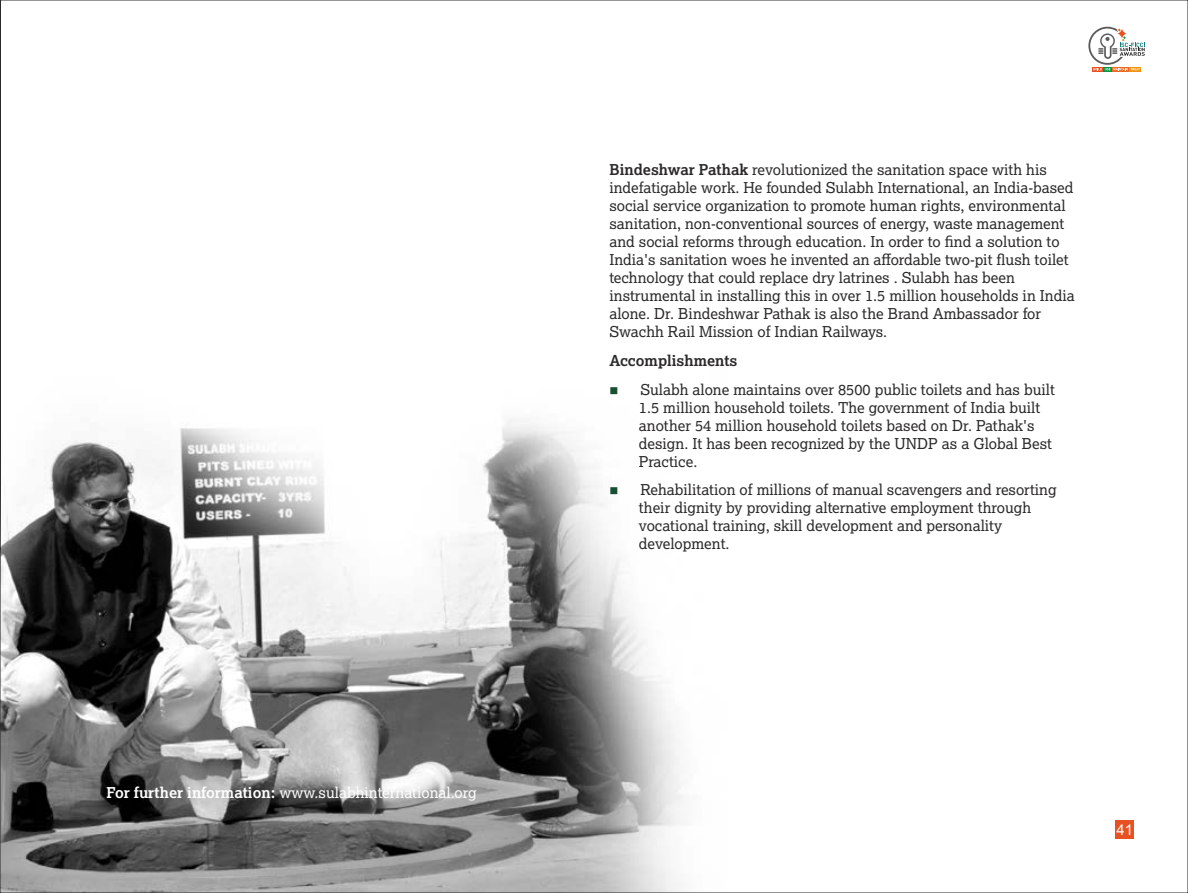
<style>
.page{position:relative;width:1188px;height:893px;background:#fff}
.page>*{position:absolute;margin:0;border:0;box-sizing:border-box;transform-origin:0 0}
.t1{font:15px/18px "Lexia";color:#2b2a29}
.t2{font:15px "Lexia";color:#fefefe}
.t3{font:700 15px "Lexia";color:#2b2a29}
.t4{font:15px "Arial";color:#fefefe}
.s1{font-weight:700}
.s2{color:#164f32}
</style>
<div class="page">
<img style="left:2px;top:419px;width:681px;height:472px">
<svg style="left:1088px;top:27px;width:57px;height:44px"></svg>
<div style="left:1116px;top:821px;width:18px;height:18px;background:#e85222"></div>
<p class="t2" style="left:107px;top:786px;width:372px"><span class="s1">For further information:</span> www.sulabhinternational.org</p>
<p class="t1" style="left:609px;top:162px;width:467px"><span class="s1">Bindeshwar Pathak</span> revolutionized the sanitation space with his indefatigable work. He founded Sulabh International, an India-based social service organization to promote human rights, environmental sanitation, non-conventional sources of energy, waste management and social reforms through education. In order to find a solution to India's sanitation woes he invented an affordable two-pit flush toilet technology that could replace dry latrines . Sulabh has been instrumental in installing this in over 1.5 million households in India alone. Dr. Bindeshwar Pathak is also the Brand Ambassador for Swachh Rail Mission of Indian Railways.</p>
<p class="t3" style="left:609px;top:354px;width:130px">Accomplishments</p>
<p class="t1" style="left:639px;top:381px;width:418px;text-indent:-30px"><span class="s2">■</span> Sulabh alone maintains over 8500 public toilets and has built 1.5 million household toilets. The government of India built another 54 million household toilets based on Dr. Pathak's design. It has been recognized by the UNDP as a Global Best Practice.</p>
<p class="t1" style="left:639px;top:482px;width:419px;text-indent:-30px"><span class="s2">■</span> Rehabilitation of millions of manual scavengers and resorting their dignity by providing alternative employment through vocational training, skill development and personality development.</p>
<p class="t4" style="left:1117px;top:824px;width:18px">41</p>
</div>
